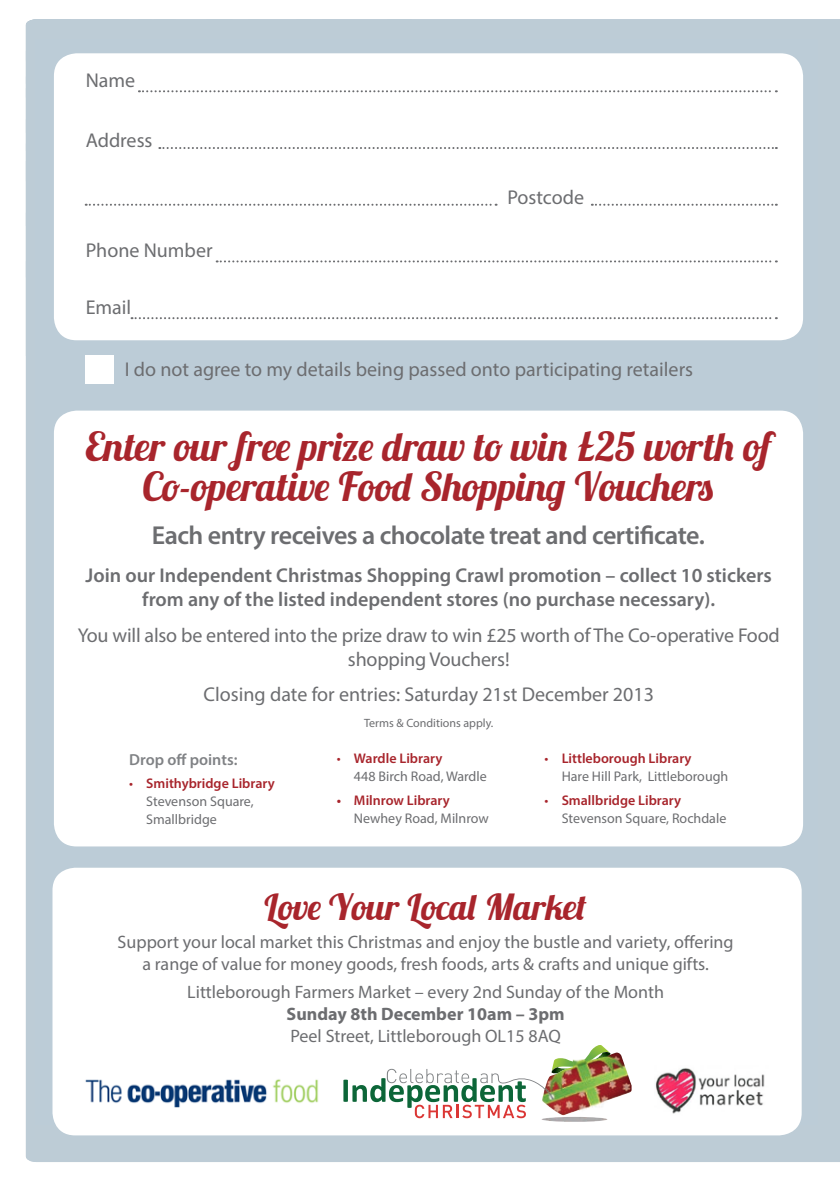
<style>
.page{position:relative;width:840px;height:1191px;background:#fff}
.page>*{position:absolute;margin:0;border:0;box-sizing:border-box;transform-origin:0 0}
.t1{font:40px/40px "Lobster 1.3";color:#a8252c;text-align:center}
.t2{font:36px "Lobster 1.3";color:#a8252c}
.t3{font:600 26px "Myriad Pro";letter-spacing:-.02em;color:#6c6d70}
.t4{font:20px/24px "Myriad Pro";color:#6c6d70;text-align:center}
.t5{font:600 20px/24px "Myriad Pro";color:#6c6d70;text-align:center}
.t6{font:20px "Myriad Pro";color:#a8242c}
.t7{font:18px/22px "Myriad Pro";color:#6c6d70;text-align:center}
.t8{font:700 18px "Myriad Pro";color:#6c6d70}
.t9{font:600 16px "Myriad Pro";color:#808285}
.t10{font:14px/18px "Myriad Pro";color:#6c6d70}
.t11{font:12px "Myriad Pro";color:#6c6d70}
.s1{color:#a8252c}
.s2{font-weight:600;color:#a8252c}
</style>
<div class="page">
<div style="left:26px;top:356px;width:813px;height:806px;background:#bdccd6"></div>
<div style="left:26px;top:19px;width:813px;height:337px;background:#bdccd6"></div>
<div style="left:36px;top:40px;width:781px;height:1085px;background:#bcccd7"></div>
<div style="left:54px;top:53px;width:748px;height:287px;background:#fff;border-radius:23px"></div>
<div style="left:54px;top:410px;width:748px;height:436px;background:#fff;border-radius:23px"></div>
<div style="left:52px;top:867px;width:749px;height:268px;background:#fff;border-radius:23px"></div>
<svg style="left:139px;top:90px;width:637px;height:2px"></svg>
<svg style="left:158px;top:147px;width:618px;height:2px"></svg>
<svg style="left:216px;top:260px;width:560px;height:2px"></svg>
<svg style="left:131px;top:317px;width:645px;height:2px"></svg>
<svg style="left:86px;top:203px;width:690px;height:3px"></svg>
<div style="left:85px;top:355px;width:28px;height:28px;background:#fff"></div>
<svg style="left:343px;top:1045px;width:279px;height:73px"></svg>
<img style="left:541px;top:1052px;width:74px;height:63px">
<img style="left:85px;top:1079px;width:234px;height:28px">
<img style="left:655px;top:1068px;width:110px;height:46px">
<p class="t4" style="left:86px;top:68px;width:51px">Name</p>
<p class="t4" style="left:86px;top:128px;width:68px">Address</p>
<p class="t4" style="left:86px;top:238px;width:128px">Phone Number</p>
<p class="t4" style="left:86px;top:295px;width:47px">Email</p>
<p class="t4" style="left:507px;top:185px;width:78px">Postcode</p>
<p class="t4" style="left:125px;top:357px;width:569px">I do not agree to my details being passed onto participating retailers</p>
<p class="t1" style="left:85px;top:426px;width:686px">Enter our free prize draw to win £25 worth of<br>Co-operative Food Shopping Vouchers</p>
<p class="t3" style="left:152px;top:518px;width:554px">Each entry receives a chocolate treat and certificate.</p>
<p class="t5" style="left:86px;top:563px;width:687px">Join our Independent Christmas Shopping Crawl promotion – collect 10 stickers from any of the listed independent stores (no purchase necessary).</p>
<p class="t4" style="left:78px;top:622px;width:703px">You will also be entered into the prize draw to win £25 worth of The Co-operative Food shopping Vouchers!</p>
<p class="t4" style="left:203px;top:682px;width:451px">Closing date for entries: Saturday 21st December 2013</p>
<p class="t11" style="left:364px;top:715px;width:131px">Terms &amp; Conditions apply.</p>
<p class="t9" style="left:129px;top:749px;width:110px">Drop off points:</p>
<p class="t10" style="left:146px;top:774px;width:130px;text-indent:-17px"><span class="s1">•</span> <span class="s2">Smithybridge Library<br></span>Stevenson Square,<br>Smallbridge</p>
<p class="t6" style="left:88px;top:430px;width:80px">included)</p>
<p class="t10" style="left:354px;top:749px;width:134px;text-indent:-17px"><span class="s1">•</span> <span class="s2">Wardle Library<br></span>448 Birch Road, Wardle</p>
<p class="t10" style="left:354px;top:791px;width:136px;text-indent:-17px"><span class="s2">• Milnrow Library<br></span>Newhey Road, Milnrow</p>
<p class="t10" style="left:561px;top:749px;width:168px;text-indent:-17px"><span class="s1">•</span> <span class="s2">Littleborough Library<br></span>Hare Hill Park, Littleborough</p>
<p class="t10" style="left:561px;top:791px;width:166px;text-indent:-17px"><span class="s1">•</span> <span class="s2">Smallbridge Library<br></span>Stevenson Square, Rochdale</p>
<p class="t2" style="left:264px;top:884px;width:324px">Love Your Local Market</p>
<p class="t7" style="left:118px;top:930px;width:617px">Support your local market this Christmas and enjoy the bustle and variety, offering a range of value for money goods, fresh foods, arts &amp; crafts and unique gifts.</p>
<p class="t7" style="left:187px;top:980px;width:478px">Littleborough Farmers Market – every 2nd Sunday of the Month</p>
<p class="t8" style="left:286px;top:1001px;width:279px">Sunday 8th December 10am – 3pm</p>
<p class="t7" style="left:290px;top:1024px;width:272px">Peel Street, Littleborough OL15 8AQ</p>
</div>
